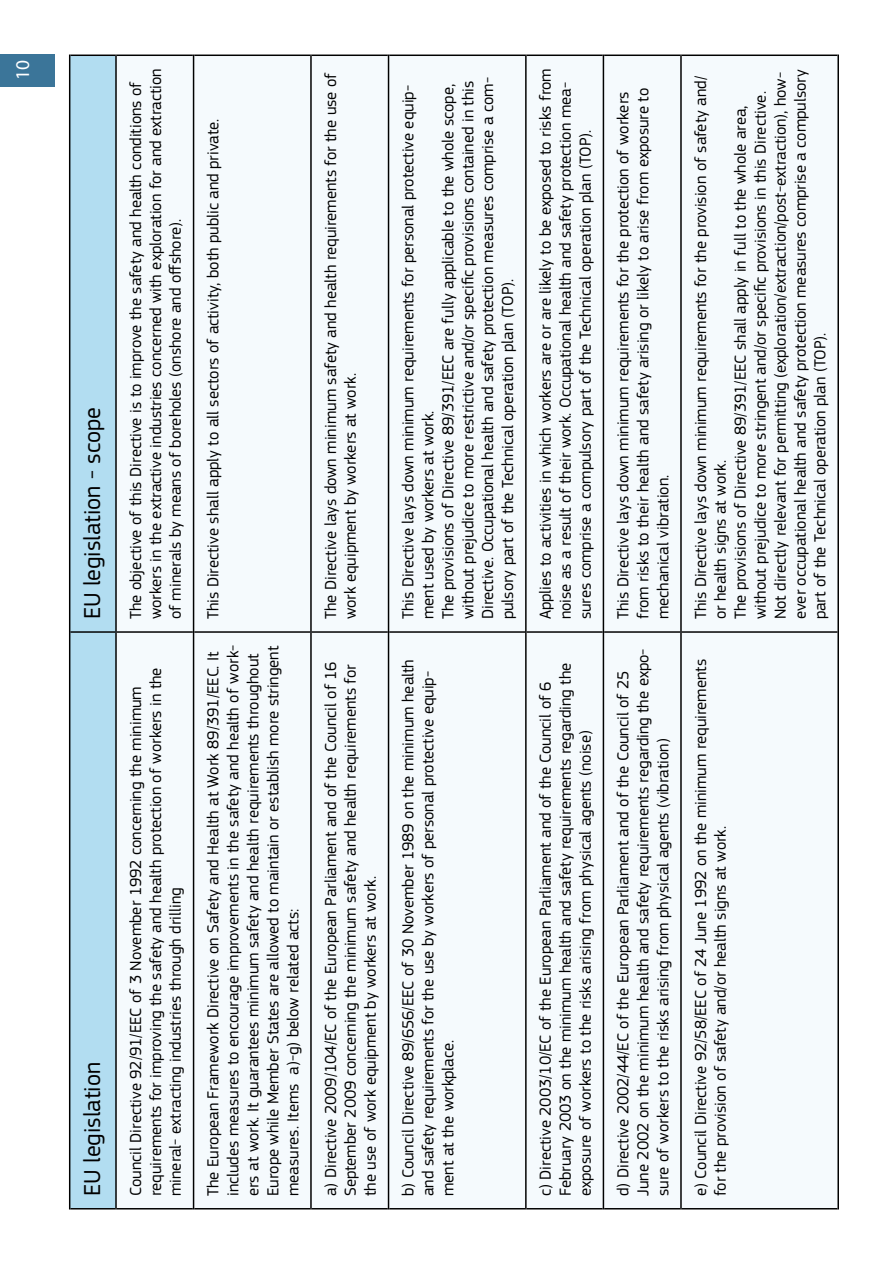
<style>
.page{position:relative;width:893px;height:1263px;background:#fff}
.page>*{position:absolute;margin:0;border:0;box-sizing:border-box;transform-origin:0 0}
.t1{font:24px "EC Square Sans Pro";color:#000}
.t2{font:19.5px "Myriad Pro";color:#fff}
.t3{font:16.65px/20px "EC Square Sans Pro";color:#000}
</style>
<div class="page">
<div style="left:0;top:54px;width:55px;height:33px;background:#3b7599"></div>
<div style="left:70px;top:56px;width:45px;height:1152px;background:#b2ddf1"></div>
<div style="left:117px;top:56px;width:720px;height:1152px;background:#f5fafd"></div>
<hr style="left:117px;top:1208px;width:76px;height:1px;background:#000">
<hr style="left:117px;top:631px;width:76px;height:2px;background:#000">
<hr style="left:117px;top:55px;width:76px;height:1px;background:#000">
<hr style="left:194px;top:1208px;width:116px;height:1px;background:#000">
<hr style="left:194px;top:631px;width:116px;height:2px;background:#000">
<hr style="left:194px;top:55px;width:116px;height:1px;background:#000">
<hr style="left:312px;top:1208px;width:76px;height:1px;background:#000">
<hr style="left:312px;top:631px;width:76px;height:2px;background:#000">
<hr style="left:312px;top:55px;width:76px;height:1px;background:#000">
<hr style="left:389px;top:1208px;width:136px;height:1px;background:#000">
<hr style="left:389px;top:631px;width:136px;height:2px;background:#000">
<hr style="left:389px;top:55px;width:136px;height:1px;background:#000">
<hr style="left:527px;top:1208px;width:76px;height:1px;background:#000">
<hr style="left:527px;top:631px;width:76px;height:2px;background:#000">
<hr style="left:527px;top:55px;width:76px;height:1px;background:#000">
<hr style="left:604px;top:1208px;width:76px;height:1px;background:#000">
<hr style="left:604px;top:631px;width:76px;height:2px;background:#000">
<hr style="left:604px;top:55px;width:76px;height:1px;background:#000">
<hr style="left:682px;top:1208px;width:155px;height:1px;background:#000">
<hr style="left:682px;top:631px;width:155px;height:2px;background:#000">
<hr style="left:682px;top:55px;width:155px;height:1px;background:#000">
<hr style="left:837px;top:632px;width:2px;height:577px;background:#000">
<hr style="left:837px;top:55px;width:2px;height:577px;background:#000">
<hr style="left:193px;top:632px;width:1px;height:577px;background:#000">
<hr style="left:310px;top:632px;width:2px;height:577px;background:#000">
<hr style="left:388px;top:632px;width:1px;height:577px;background:#000">
<hr style="left:525px;top:632px;width:2px;height:577px;background:#000">
<hr style="left:603px;top:632px;width:1px;height:577px;background:#000">
<hr style="left:680px;top:632px;width:2px;height:577px;background:#000">
<hr style="left:193px;top:55px;width:1px;height:577px;background:#000">
<hr style="left:310px;top:55px;width:2px;height:577px;background:#000">
<hr style="left:388px;top:55px;width:1px;height:577px;background:#000">
<hr style="left:525px;top:55px;width:2px;height:577px;background:#000">
<hr style="left:603px;top:55px;width:1px;height:577px;background:#000">
<hr style="left:680px;top:55px;width:2px;height:577px;background:#000">
<hr style="left:69px;top:632px;width:1px;height:577px;background:#000">
<hr style="left:70px;top:1208px;width:45px;height:1px;background:#000">
<hr style="left:115px;top:632px;width:2px;height:577px;background:#000">
<hr style="left:69px;top:55px;width:1px;height:577px;background:#000">
<hr style="left:70px;top:631px;width:45px;height:2px;background:#000">
<hr style="left:70px;top:55px;width:45px;height:1px;background:#000">
<hr style="left:115px;top:55px;width:2px;height:577px;background:#000">
<p class="t2" style="left:10px;top:80px;width:22px;rotate:-90deg">10</p>
<h1 class="t1" style="left:78px;top:619px;width:214px;rotate:-90deg">EU legislation - scope</h1>
<h1 class="t1" style="left:78px;top:1196px;width:135px;rotate:-90deg">EU legislation</h1>
<p class="t3" style="left:126px;top:619px;width:552px;rotate:-90deg">The objective of this Directive is to improve the safety and health conditions of workers in the extractive industries concerned with exploration for and extraction of minerals by means of boreholes (onshore and offshore).</p>
<p class="t3" style="left:126px;top:1196px;width:530px;rotate:-90deg">Council Directive 92/91/EEC of 3 November 1992 concerning the minimum requirements for improving the safety and health protection of workers in the mineral- extracting industries through drilling</p>
<p class="t3" style="left:203px;top:619px;width:502px;rotate:-90deg">This Directive shall apply to all sectors of activity, both public and private.</p>
<p class="t3" style="left:203px;top:1196px;width:553px;rotate:-90deg">The European Framework Directive on Safety and Health at Work 89/391/EEC. It includes measures to encourage improvements in the safety and health of work&shy;ers at work. It guarantees minimum safety and health requirements throughout Europe while Member States are allowed to maintain or establish more stringent measures. Items a)-g) below related acts:</p>
<p class="t3" style="left:321px;top:619px;width:548px;rotate:-90deg">The Directive lays down minimum safety and health requirements for the use of work equipment by workers at work.</p>
<p class="t3" style="left:321px;top:1196px;width:536px;rotate:-90deg">a) Directive 2009/104/EC of the European Parliament and of the Council of 16<br>September 2009 concerning the minimum safety and health requirements for the use of work equipment by workers at work.</p>
<p class="t3" style="left:398px;top:619px;width:544px;rotate:-90deg">This Directive lays down minimum requirements for personal protective equip&shy;ment used by workers at work.<br>The provisions of Directive 89/391/EEC are fully applicable to the whole scope, without prejudice to more restrictive and/or specific provisions contained in this Directive. Occupational health and safety protection measures comprise a com&shy;pulsory part of the Technical operation plan (TOP).</p>
<p class="t3" style="left:398px;top:1196px;width:539px;rotate:-90deg">b) Council Directive 89/656/EEC of 30 November 1989 on the minimum health and safety requirements for the use by workers of personal protective equip&shy;ment at the workplace.</p>
<p class="t3" style="left:536px;top:619px;width:553px;rotate:-90deg">Applies to activities in which workers are or are likely to be exposed to risks from noise as a result of their work. Occupational health and safety protection mea&shy;sures comprise a compulsory part of the Technical operation plan (TOP).</p>
<p class="t3" style="left:536px;top:1196px;width:535px;rotate:-90deg">c) Directive 2003/10/EC of the European Parliament and of the Council of 6<br>February 2003 on the minimum health and safety requirements regarding the exposure of workers to the risks arising from physical agents (noise)</p>
<p class="t3" style="left:613px;top:619px;width:533px;rotate:-90deg">This Directive lays down minimum requirements for the protection of workers from risks to their health and safety arising or likely to arise from exposure to mechanical vibration.</p>
<p class="t3" style="left:613px;top:1196px;width:549px;rotate:-90deg">d) Directive 2002/44/EC of the European Parliament and of the Council of 25<br>June 2002 on the minimum health and safety requirements regarding the expo&shy;sure of workers to the risks arising from physical agents (vibration)</p>
<p class="t3" style="left:691px;top:619px;width:551px;rotate:-90deg">This Directive lays down minimum requirements for the provision of safety and/ or health signs at work.<br>The provisions of Directive 89/391/EEC shall apply in full to the whole area, without prejudice to more stringent and/or specific provisions in this Directive.<br>Not directly relevant for permitting (exploration/extraction/post-extraction), how&shy;ever occupational health and safety protection measures comprise a compulsory part of the Technical operation plan (TOP).</p>
<p class="t3" style="left:691px;top:1196px;width:539px;rotate:-90deg">e) Council Directive 92/58/EEC of 24 June 1992 on the minimum requirements for the provision of safety and/or health signs at work.</p>
</div>
